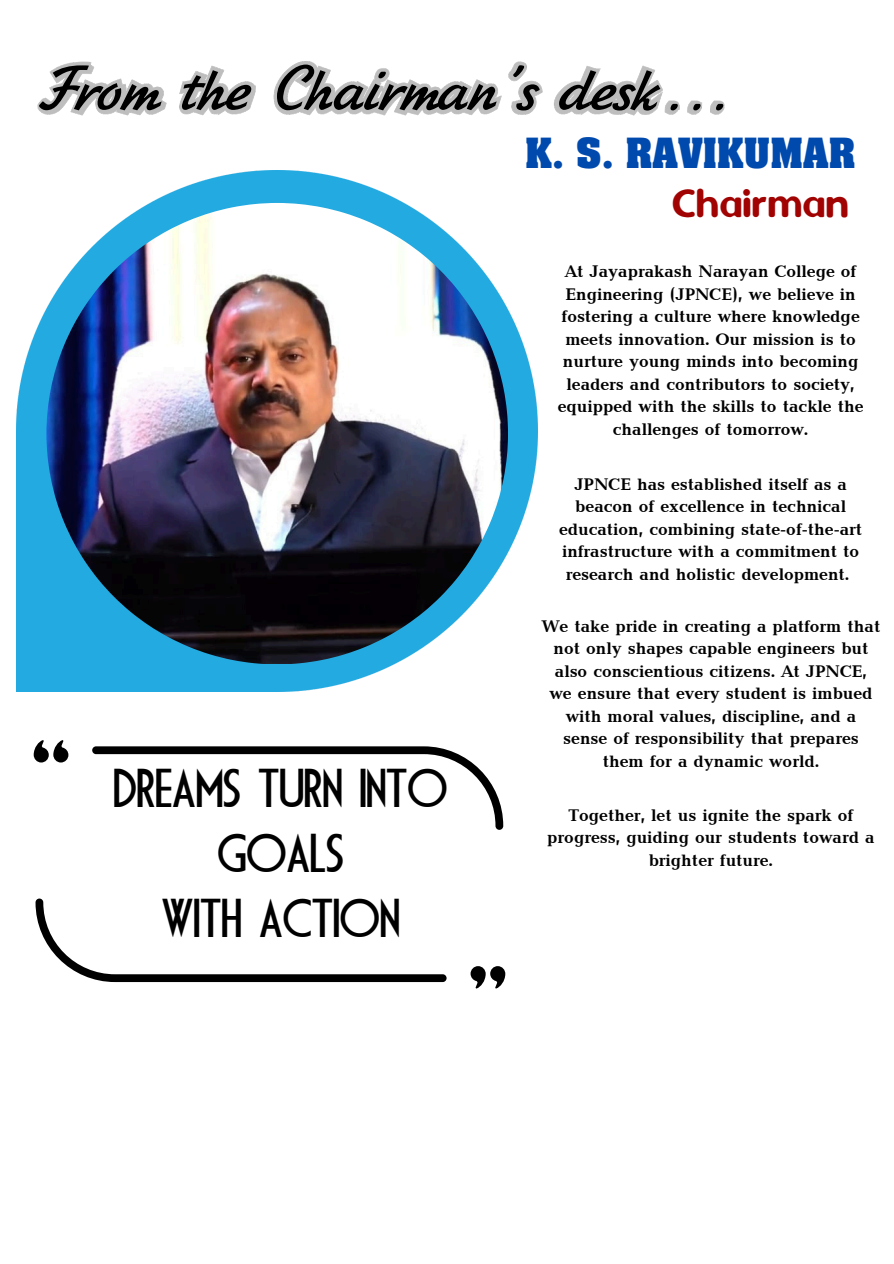
<style>
.page{position:relative;width:894px;height:1264px;background:#fff}
.page>*{position:absolute;margin:0;border:0;box-sizing:border-box;transform-origin:0 0}
.t1{font:64.95px "Mogul Jikharev";color:#000}
.t2{font:48px/65.2px "Mogul Diploma";color:#000;text-align:center}
.t3{font:45px "Dyuthi";color:#a10303}
.t4{font:38.85px "Mogul Adamant";color:#004aad}
.t5{font:700 17.25px/22.5px "Mogul Handbook";color:#000;text-align:center}
</style>
<div class="page">
<img style="left:16px;top:171px;width:521px;height:521px">
<img style="left:46px;top:203px;width:461px;height:461px">
<img style="left:37px;top:62px;width:688px;height:54px">
<svg style="left:34px;top:740px;width:34px;height:22px"></svg>
<svg style="left:470px;top:966px;width:35px;height:22px"></svg>
<svg style="left:35px;top:898px;width:411px;height:84px"></svg>
<svg style="left:92px;top:746px;width:411px;height:83px"></svg>
<p class="t1" style="left:39px;top:54px;width:686px">From the Chairman’s desk...</p>
<h3 class="t4" style="left:525px;top:129px;width:331px">K. S. RAVIKUMAR</h3>
<p class="t2" style="left:113px;top:759px;width:335px">DREAMS TURN INTO<br>GOALS<br>WITH ACTION</p>
<p class="t3" style="left:669px;top:186px;width:179px">Chairman</p>
<p class="t5" style="left:557px;top:261px;width:307px">At Jayaprakash Narayan College of Engineering (JPNCE), we believe in fostering a culture where knowledge meets innovation. Our mission is to nurture young minds into becoming leaders and contributors to society, equipped with the skills to tackle the challenges of tomorrow.</p>
<p class="t5" style="left:559px;top:473px;width:304px">JPNCE has established itself as a beacon of excellence in technical education, combining state-of-the-art infrastructure with a commitment to research and holistic development.</p>
<h2 class="t5" style="left:541px;top:615px;width:340px">We take pride in creating a platform that not only shapes capable engineers but also conscientious citizens. At JPNCE, we ensure that every student is imbued with moral values, discipline, and a sense of responsibility that prepares them for a dynamic world.</h2>
<p class="t5" style="left:547px;top:804px;width:329px">Together, let us ignite the spark of progress, guiding our students toward a brighter future.</p>
</div>
